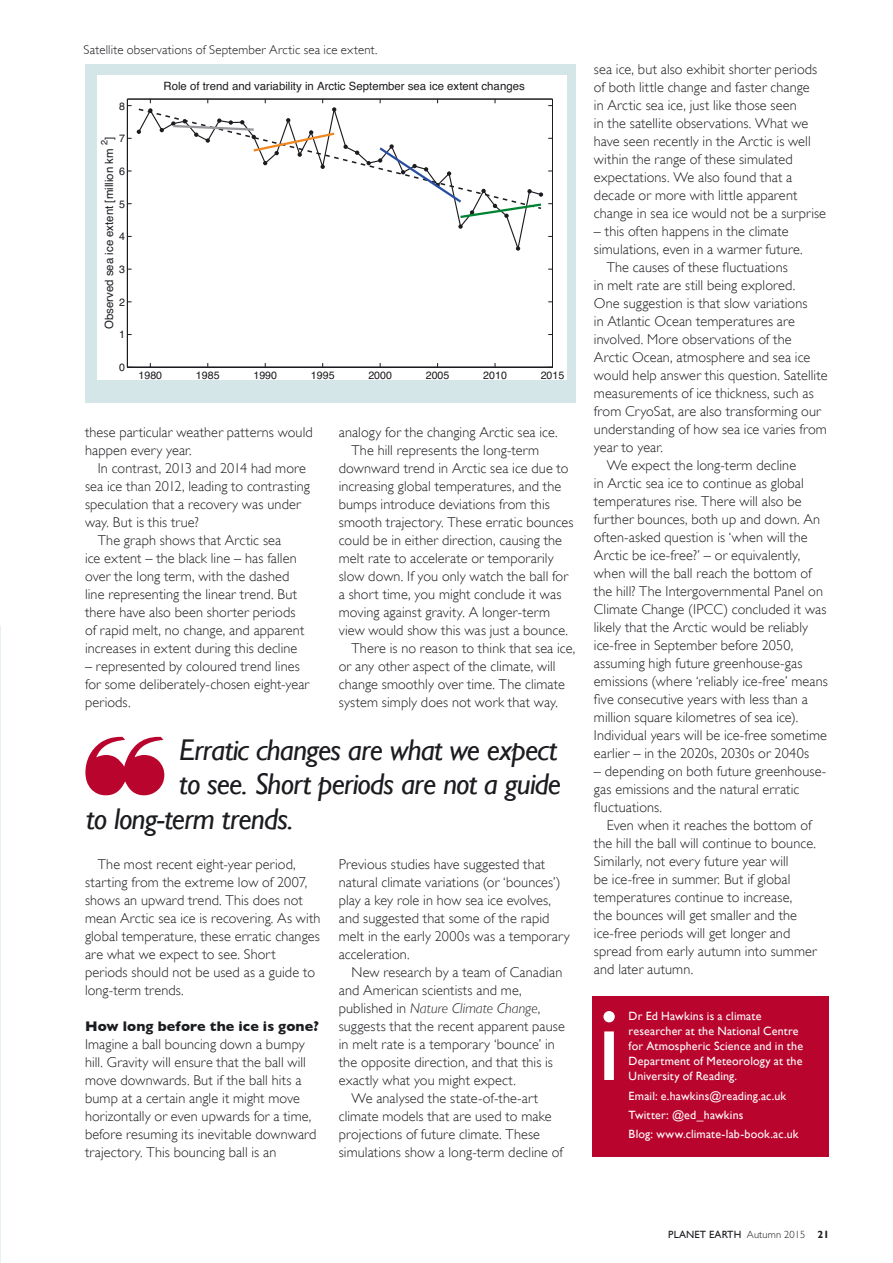
<style>
.page{position:relative;width:893px;height:1263px;background:#fff}
.page>*{position:absolute;margin:0;border:0;box-sizing:border-box;transform-origin:0 0}
.t1{font:108px "Gill Sans";color:#fff}
.t2{font:italic 30px "Gill Sans";letter-spacing:-.025em;color:#1b1c20}
.body_copy{font:300 14.25px/18px "Gill Sans";letter-spacing:.01em;color:#1b1c20}
.sub_head{font:700 14.25px "Gill Sans";letter-spacing:.005em;color:#1b1c20}
.t3{font:300 12.75px "Gill Sans";letter-spacing:.015em;color:#1b1c20}
.address{font:12px/15px "Gill Sans";letter-spacing:.01em;color:#fff}
.t4{font:11.4px "Helvetica";color:#1b1c20}
.t5{font:10.65px "Helvetica";color:#1b1c20}
.t6{font:10.5px "Gill Sans";letter-spacing:.01em;color:#1b1c20}
.t7{font:9.15px "Helvetica";color:#1b1c20}
.s1{font-style:italic}
.s2{font-family:"Gill Sans MT Pro";font-weight:300}
.s3{font-family:"Gill Sans MT Pro";font-weight:700}
</style>
<div class="page">
<div style="left:85px;top:64px;width:490px;height:339px;background:#d5e6e9"></div>
<div style="left:97px;top:75px;width:470px;height:304px;background:#fff"></div>
<div style="left:127px;top:99px;width:426px;height:268px;background:#fff;border:1px solid #fff"></div>
<hr style="left:552px;top:99px;width:1px;height:268px;background:#1b1c20">
<hr style="left:127px;top:99px;width:1px;height:268px;background:#1b1c20">
<hr style="left:127px;top:367px;width:425px;height:1px;background:#1b1c20">
<svg style="left:516px;top:246px;width:4px;height:5px"></svg>
<svg style="left:128px;top:99px;width:424px;height:130px"></svg>
<div style="left:592px;top:996px;width:237px;height:161px;background:#b9052d"></div>
<p class="t3" style="left:84px;top:40px;width:295px">Satellite observations of September Arctic sea ice extent.</p>
<p class="t5" style="left:119px;top:98px;width:7px">8</p>
<p class="t5" style="left:119px;top:130px;width:7px">7</p>
<p class="t4" style="left:100px;top:140px;width:5px;rotate:-90deg">]</p>
<p class="t7" style="left:97px;top:145px;width:7px;rotate:-90deg">2</p>
<p class="t4" style="left:100px;top:329px;width:182px;rotate:-90deg">Observed sea ice extent [million km</p>
<p class="t5" style="left:119px;top:163px;width:7px">6</p>
<p class="t5" style="left:119px;top:196px;width:7px">5</p>
<p class="t5" style="left:119px;top:228px;width:7px">4</p>
<p class="t5" style="left:119px;top:261px;width:7px">3</p>
<p class="t5" style="left:119px;top:294px;width:7px">2</p>
<p class="t5" style="left:119px;top:326px;width:7px">1</p>
<p class="t5" style="left:119px;top:359px;width:7px">0</p>
<p class="t4" style="left:163px;top:78px;width:363px">Role of trend and variability in Arctic September sea ice extent changes</p>
<p class="t5" style="left:139px;top:367px;width:25px">1980</p>
<p class="t5" style="left:196px;top:367px;width:25px">1985</p>
<p class="t5" style="left:253px;top:367px;width:25px">1990</p>
<p class="t5" style="left:311px;top:367px;width:25px">1995</p>
<p class="t5" style="left:368px;top:367px;width:25px">2000</p>
<p class="t5" style="left:426px;top:367px;width:25px">2005</p>
<p class="t5" style="left:483px;top:367px;width:25px">2010</p>
<p class="t5" style="left:541px;top:367px;width:25px">2015</p>
<p class="body_copy" style="left:85px;top:422px;width:229px">these particular weather patterns would happen every year.</p>
<p class="body_copy" style="left:85px;top:458px;width:226px;text-indent:13px">In contrast, 2013 and 2014 had more sea ice than 2012, leading to contrasting speculation that a recovery was under way. But is this true?</p>
<p class="body_copy" style="left:85px;top:530px;width:221px;text-indent:13px">The graph shows that Arctic sea<br>ice extent – the black line – has fallen over the long term, with the dashed line representing the linear trend. But there have also been shorter periods of rapid melt, no change, and apparent increases in extent during this decline</p>
<p class="body_copy" style="left:85px;top:656px;width:226px">– represented by coloured trend lines for some deliberately-chosen eight-year periods.</p>
<p class="body_copy" style="left:339px;top:422px;width:220px">analogy for the changing Arctic sea ice.</p>
<p class="body_copy" style="left:339px;top:440px;width:236px;text-indent:13px">The hill represents the long-term downward trend in Arctic sea ice due to increasing global temperatures, and the bumps introduce deviations from this smooth trajectory. These erratic bounces could be in either direction, causing the melt rate to accelerate or temporarily slow down. If you only watch the ball for a short time, you might conclude it was moving against gravity. A longer-term view would show this was just a bounce.</p>
<p class="body_copy" style="left:339px;top:638px;width:238px;text-indent:13px">There is no reason to think that sea ice, or any other aspect of the climate, will change smoothly over time. The climate system simply does not work that way.</p>
<h1 class="t2" style="left:179px;top:732px;width:380px">Erratic changes are what we expect</h1>
<h1 class="t2" style="left:179px;top:767px;width:383px">to see. Short periods are not a guide</h1>
<h1 class="t2" style="left:86px;top:801px;width:209px">to long-term trends.</h1>
<p class="body_copy" style="left:85px;top:854px;width:237px;text-indent:13px">The most recent eight-year period, starting from the extreme low of 2007, shows an upward trend. This does not mean Arctic sea ice is recovering. As with global temperature, these erratic changes are what we expect to see. Short periods should not be used as a guide to long-term trends.</p>
<h2 class="sub_head" style="left:85px;top:1018px;width:235px">How long before the ice is gone?</h2>
<p class="body_copy" style="left:85px;top:1034px;width:233px">Imagine a ball bouncing down a bumpy hill. Gravity will ensure that the ball will move downwards. But if the ball hits a bump at a certain angle it might move horizontally or even upwards for a time, before resuming its inevitable downward trajectory. This bouncing ball is an</p>
<p class="body_copy" style="left:339px;top:854px;width:232px">Previous studies have suggested that natural climate variations (or ‘bounces’) play a key role in how sea ice evolves, and suggested that some of the rapid melt in the early 2000s was a temporary acceleration.</p>
<p class="body_copy" style="left:339px;top:962px;width:228px;text-indent:13px">New research by a team of Canadian and American scientists and me, published in <span class="s1">Nature Climate Change</span>, suggests that the recent apparent pause in melt rate is a temporary ‘bounce’ in the opposite direction, and that this is exactly what you might expect.</p>
<p class="body_copy" style="left:339px;top:1088px;width:226px;text-indent:13px">We analysed the state-of-the-art climate models that are used to make projections of future climate. These simulations show a long-term decline of</p>
<p class="body_copy" style="left:594px;top:59px;width:234px">sea ice, but also exhibit shorter periods of both little change and faster change<br>in Arctic sea ice, just like those seen<br>in the satellite observations. What we have seen recently in the Arctic is well within the range of these simulated expectations. We also found that a decade or more with little apparent change in sea ice would not be a surprise</p>
<p class="body_copy" style="left:594px;top:221px;width:210px">– this often happens in the climate simulations, even in a warmer future.</p>
<p class="body_copy" style="left:594px;top:257px;width:235px;text-indent:13px">The causes of these fluctuations<br>in melt rate are still being explored.<br>One suggestion is that slow variations<br>in Atlantic Ocean temperatures are involved. More observations of the Arctic Ocean, atmosphere and sea ice would help answer this question. Satellite measurements of ice thickness, such as from CryoSat, are also transforming our understanding of how sea ice varies from year to year.</p>
<p class="body_copy" style="left:594px;top:455px;width:235px;text-indent:13px">We expect the long-term decline<br>in Arctic sea ice to continue as global temperatures rise. There will also be further bounces, both up and down. An often-asked question is ‘when will the Arctic be ice-free?’ – or equivalently, when will the ball reach the bottom of the hill? The Intergovernmental Panel on Climate Change (IPCC) concluded it was likely that the Arctic would be reliably ice-free in September before 2050, assuming high future greenhouse-gas emissions (where ‘reliably ice-free’ means five consecutive years with less than a million square kilometres of sea ice).<br>Individual years will be ice-free sometime earlier – in the 2020s, 2030s or 2040s</p>
<p class="body_copy" style="left:594px;top:761px;width:234px">– depending on both future greenhouse&shy;gas emissions and the natural erratic fluctuations.</p>
<p class="body_copy" style="left:594px;top:815px;width:225px;text-indent:13px">Even when it reaches the bottom of the hill the ball will continue to bounce.<br>Similarly, not every future year will<br>be ice-free in summer. But if global temperatures continue to increase,<br>the bounces will get smaller and the ice-free periods will get longer and spread from early autumn into summer and later autumn.</p>
<h1 class="t1" style="left:597px;top:981px;width:25px">i</h1>
<p class="address" style="left:629px;top:1008px;width:176px">Dr Ed Hawkins is a climate researcher at the National Centre for Atmospheric Science and in the<br>Department of Meteorology at the<br>University of Reading.</p>
<p class="address" style="left:629px;top:1088px;width:159px">Email: e.hawkins@reading.ac.uk</p>
<p class="address" style="left:629px;top:1107px;width:116px">Twitter: @ed_hawkins</p>
<p class="address" style="left:629px;top:1126px;width:172px">Blog: www.climate-lab-book.ac.uk</p>
<p class="t6" style="left:668px;top:1228px;width:162px">PLANET EARTH <span class="s2">Autumn 2015</span> <span class="s3">21</span></p>
</div>
